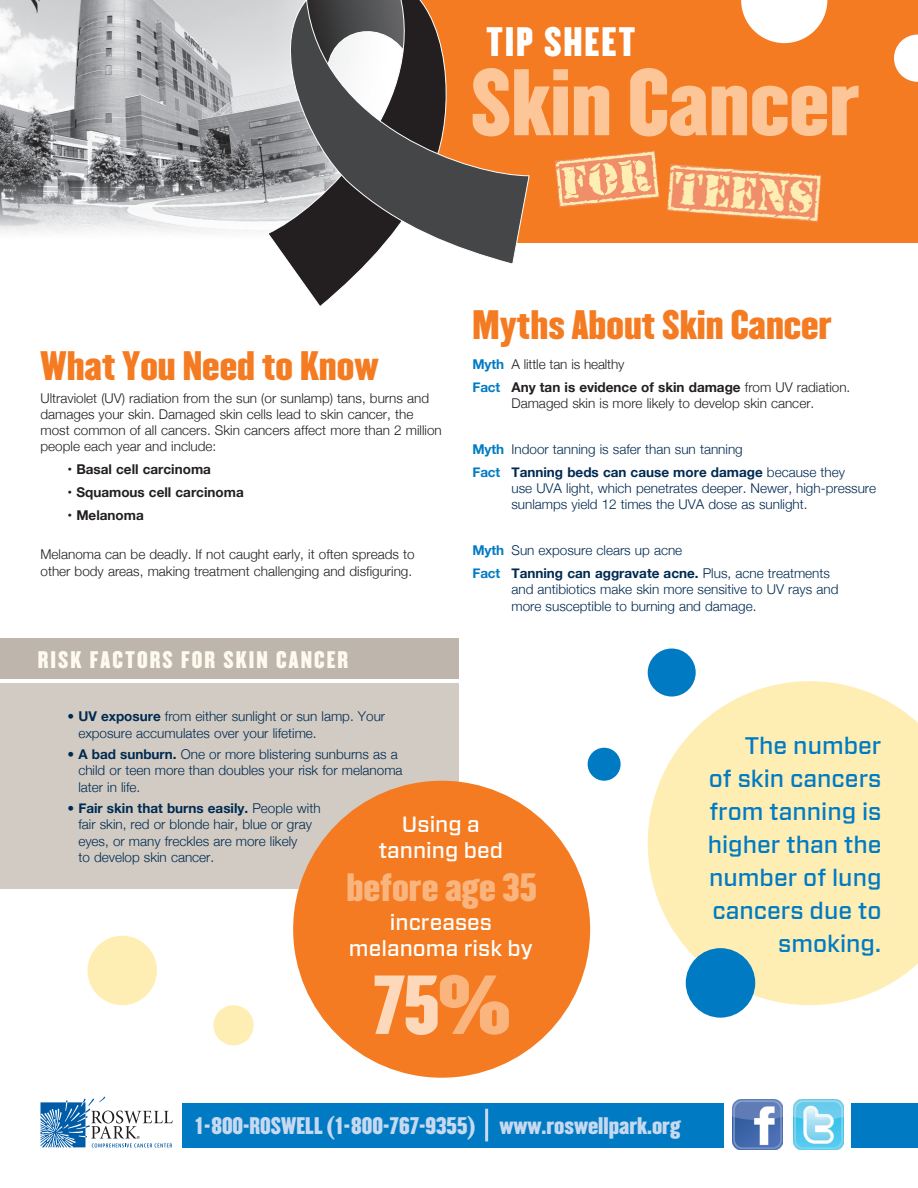
<style>
.page{position:relative;width:918px;height:1188px;background:#fff}
.page>*{position:absolute;margin:0;border:0;box-sizing:border-box;transform-origin:0 0}
.t1{font:82.5px "Champion HTF Welterweight";color:#fcc699}
.t2{font:73.05px "Champion HTF Welterweight";color:#fdd8ba}
.t3{font:45.75px "Old Stamper";color:#ffeeb4}
.t4{font:36px "Champion HTF Welterweight";color:#f47b21}
.t5{font:36px "Champion HTF Welterweight";letter-spacing:.05em;color:#fff}
.t6{font:34.5px "Champion HTF Welterweight";color:#fab57f}
.t7{font:500 24px/33px "Forza";color:#007bc3;text-align:right}
.t8{font:500 22.05px/25.5px "Forza";color:#fff;text-align:center}
.t9{font:21px "Champion HTF Welterweight";color:#c6d9f0}
.t10{font:21px "Champion HTF Welterweight";letter-spacing:.1em;color:#fefbee}
.t11{font:300 13.5px/16.2px "Helvetica Neue";color:#002a51}
.t12{font:300 13.5px/16.2px "Helvetica Neue";color:#231f20}
.t13{font:700 13.5px "Helvetica Neue";color:#231f20}
.s1{font-weight:700;color:#007bc3}
.s2{font-weight:700}
.s3{color:#fab57f}
</style>
<div class="page">
<img style="left:0;top:0;width:266px;height:233px">
<div style="left:530px;top:0;width:388px;height:243px;background:#f47b21"></div>
<svg style="left:741px;top:0;width:86px;height:43px"></svg>
<svg style="left:291px;top:265px;width:74px;height:41px"></svg>
<svg style="left:266px;top:0;width:264px;height:265px"></svg>
<div style="left:182px;top:1103px;width:542px;height:45px;background:#007bc3"></div>
<svg style="left:41px;top:1096px;width:132px;height:51px"></svg>
<img style="left:793px;top:1100px;width:51px;height:50px">
<img style="left:732px;top:1100px;width:51px;height:50px">
<div style="left:851px;top:1103px;width:67px;height:45px;background:#007bc3"></div>
<hr style="left:485px;top:1109px;width:3px;height:32px;background:#c6d9f0">
<svg style="left:894px;top:35px;width:24px;height:47px"></svg>
<svg style="left:555px;top:151px;width:104px;height:56px"></svg>
<svg style="left:667px;top:164px;width:154px;height:58px"></svg>
<div style="left:0;top:638px;width:459px;height:40px;background:#beb6ad"></div>
<div style="left:0;top:683px;width:459px;height:206px;background:#d1cbc3"></div>
<svg style="left:648px;top:681px;width:270px;height:324px;fill:#ffeeb4"></svg>
<div style="left:588px;top:748px;width:33px;height:33px;background:#007bc3;border-radius:50%"></div>
<div style="left:648px;top:649px;width:48px;height:48px;background:#007bc3;border-radius:50%"></div>
<div style="left:686px;top:948px;width:69px;height:70px;background:#007bc3;border-radius:50%"></div>
<div style="left:87px;top:936px;width:70px;height:69px;background:#ffeeb4;border-radius:50%"></div>
<div style="left:213px;top:1005px;width:41px;height:40px;background:#ffeeb4;border-radius:50%"></div>
<div style="left:293px;top:781px;width:297px;height:297px;background:#f47b21;border-radius:50%"></div>
<p class="t5" style="left:486px;top:18px;width:151px">TIP SHEET</p>
<p class="t1" style="left:471px;top:49px;width:390px">Skin Cancer</p>
<p class="t3" style="left:555px;top:161px;width:102px;rotate:-6deg">[for}</p>
<p class="t3" style="left:671px;top:165px;width:153px;rotate:4deg">[Teens}</p>
<p class="t4" style="left:40px;top:342px;width:339px">What You Need to Know</p>
<p class="t12" style="left:40px;top:389px;width:403px">Ultraviolet (UV) radiation from the sun (or sunlamp) tans, burns and damages your skin. Damaged skin cells lead to skin cancer, the most common of all cancers. Skin cancers affect more than 2 million people each year and include:</p>
<p class="t13" style="left:68px;top:459px;width:145px">• Basal cell carcinoma</p>
<p class="t13" style="left:68px;top:482px;width:178px">• Squamous cell carcinoma</p>
<p class="t13" style="left:68px;top:505px;width:78px">• Melanoma</p>
<p class="t12" style="left:40px;top:545px;width:376px">Melanoma can be deadly. If not caught early, it often spreads to other body areas, making treatment challenging and disfiguring.</p>
<p class="t10" style="left:38px;top:646px;width:312px">RISK FACTORS FOR SKIN CANCER</p>
<p class="t4" style="left:472px;top:301px;width:361px">Myths About Skin Cancer</p>
<p class="t12" style="left:472px;top:355px;width:154px"><span class="s1">Myth</span> A little tan is healthy</p>
<p class="t12" style="left:472px;top:378px;width:379px;text-align:center"><span class="s1">Fact</span> <span class="s2">Any tan is evidence of skin damage</span> from UV radiation.<br>Damaged skin is more likely to develop skin cancer.</p>
<p class="t11" style="left:472px;top:440px;width:272px"><span class="s1">Myth</span> Indoor tanning is safer than sun tanning</p>
<p class="t11" style="left:512px;top:463px;width:366px;text-indent:-39px"><span class="s1">Fact</span> <span class="s2">Tanning beds can cause more damage</span> because they<br>use UVA light, which penetrates deeper. Newer, high-pressure sunlamps yield 12 times the UVA dose as sunlight.</p>
<p class="t11" style="left:472px;top:541px;width:211px"><span class="s1">Myth</span> Sun exposure clears up acne</p>
<p class="t11" style="left:512px;top:564px;width:328px;text-indent:-39px"><span class="s1">Fact</span> <span class="s2">Tanning can aggravate acne.</span> Plus, acne treatments and antibiotics make skin more sensitive to UV rays and more susceptible to burning and damage.</p>
<p class="t11" style="left:78px;top:708px;width:308px;text-indent:-11px">• <span class="s2">UV exposure</span> from either sunlight or sun lamp. Your exposure accumulates over your lifetime.</p>
<p class="t11" style="left:78px;top:745px;width:326px;text-indent:-11px">• <span class="s2">A bad sunburn.</span> One or more blistering sunburns as a child or teen more than doubles your risk for melanoma later in life.</p>
<p class="t11" style="left:78px;top:799px;width:244px;text-indent:-11px">• <span class="s2">Fair skin that burns easily.</span> People with fair skin, red or blonde hair, blue or gray eyes, or many freckles are more likely<br>to develop skin cancer.</p>
<p class="t8" style="left:379px;top:812px;width:126px">Using a tanning bed</p>
<p class="t6" style="left:346px;top:865px;width:192px">before age 35</p>
<p class="t8" style="left:349px;top:910px;width:186px">increases melanoma risk by</p>
<p class="t2" style="left:372px;top:957px;width:140px">75<span class="s3">%</span></p>
<p class="t7" style="left:708px;top:729px;width:175px">The number<br>of skin cancers from tanning is higher than the number of lung cancers due to smoking.</p>
<p class="t9" style="left:195px;top:1112px;width:487px">1-800-ROSWELL (1-800-767-9355) www.roswellpark.org</p>
</div>
